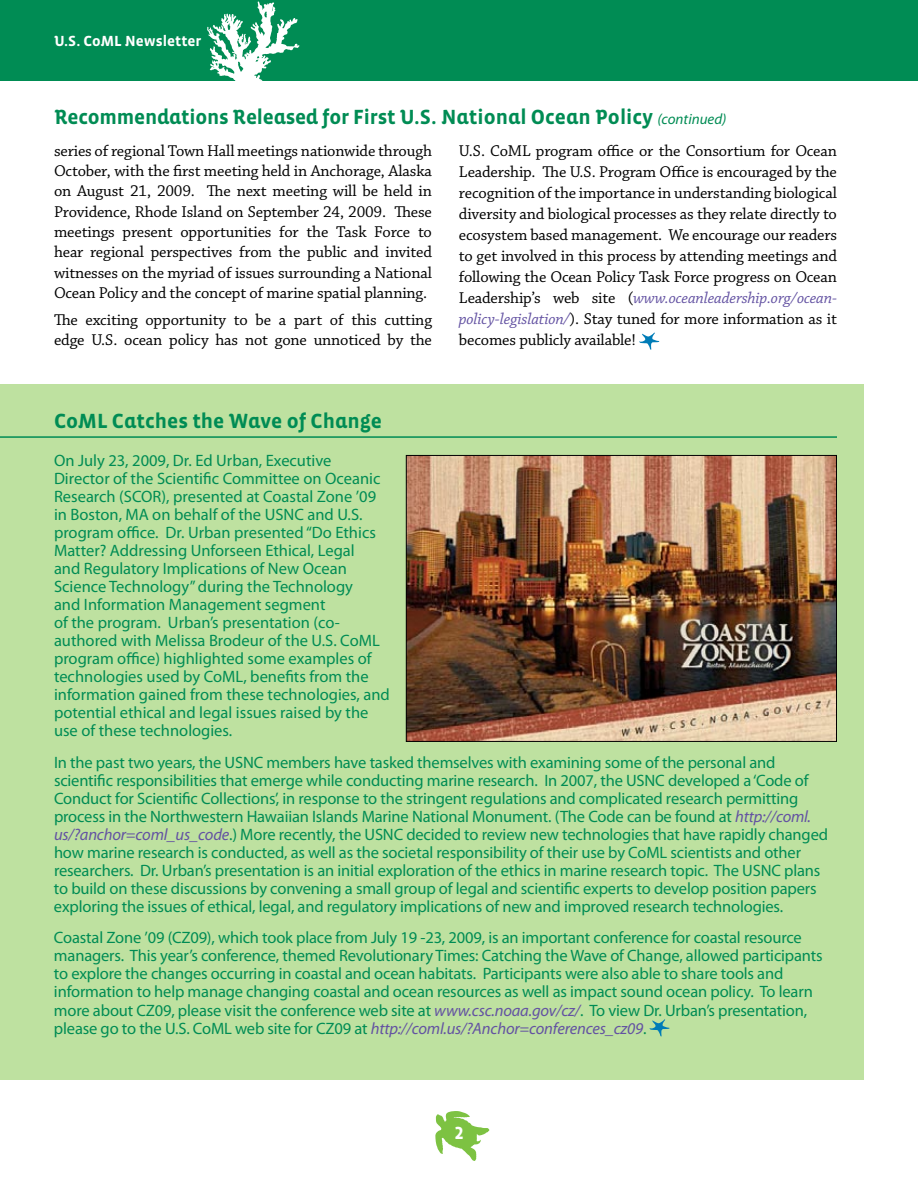
<style>
.page{position:relative;width:918px;height:1188px;background:#fff}
.page>*{position:absolute;margin:0;border:0;box-sizing:border-box;transform-origin:0 0}
.t1{font:700 21px "Vista Sans Alt";color:#008c54}
.t2{font:700 18px "Vista Sans Alt";color:#fff}
.t3{font:16.5px/18px "Myriad Pro";letter-spacing:-.01em;color:#008c54}
.t4{font:16.5px/21px "Chaparral Pro";letter-spacing:-.01em;color:#000;text-align:justify}
.t5{font:700 15px "Vista Sans Alt";color:#fff}
.s1{font-family:"Myriad Pro";font-weight:400;font-style:italic;font-size:15px}
.s2{font-style:italic;color:#6352a2}
</style>
<div class="page">
<div style="left:0;top:0;width:918px;height:81px;background:#008c54"></div>
<svg style="left:435px;top:1111px;width:55px;height:50px"></svg>
<svg style="left:207px;top:1px;width:93px;height:80px"></svg>
<svg style="left:639px;top:333px;width:20px;height:17px"></svg>
<div style="left:0;top:385px;width:864px;height:695px;background:#bee1a0"></div>
<hr style="left:0;top:436px;width:837px;height:2px;background:#008c54">
<svg style="left:649px;top:1019px;width:21px;height:18px"></svg>
<img style="left:408px;top:457px;width:427px;height:283px">
<div style="left:406px;top:455px;width:431px;height:287px;border:1px solid #000"></div>
<p class="t5" style="left:54px;top:33px;width:149px">U.S. CoML Newsletter</p>
<p class="t1" style="left:54px;top:107px;width:674px">Recommendations Released for First U.S. National Ocean Policy <span class="s1">(continued)</span></p>
<p class="t4" style="left:54px;top:141px;width:380px;line-height:20.2px">series of regional Town Hall meetings nationwide through October, with the first meeting held in Anchorage, Alaska on August 21, 2009. The next meeting will be held in Providence, Rhode Island on September 24, 2009. These meetings present opportunities for the Task Force to hear regional perspectives from the public and invited witnesses on the myriad of issues surrounding a National Ocean Policy and the concept of marine spatial planning.</p>
<p class="t4" style="left:54px;top:310px;width:380px;line-height:20.2px">The exciting opportunity to be a part of this cutting edge U.S. ocean policy has not gone unnoticed by the</p>
<p class="t4" style="left:459px;top:141px;width:380px">U.S. CoML program office or the Consortium for Ocean Leadership. The U.S. Program Office is encouraged by the recognition of the importance in understanding biological diversity and biological processes as they relate directly to ecosystem based management. We encourage our readers to get involved in this process by attending meetings and following the Ocean Policy Task Force progress on Ocean Leadership’s web site (<span class="s2">www.oceanleadership.org/ocean&shy;policy-legislation/</span>). Stay tuned for more information as it becomes publicly available!</p>
<p class="t1" style="left:54px;top:410px;width:330px">CoML Catches the Wave of Change</p>
<p class="t3" style="left:54px;top:452px;width:337px">On July 23, 2009, Dr. Ed Urban, Executive Director of the Scientific Committee on Oceanic Research (SCOR), presented at Coastal Zone ’09 in Boston, MA on behalf of the USNC and U.S. program office. Dr. Urban presented “Do Ethics Matter? Addressing Unforseen Ethical, Legal<br>and Regulatory I mplications of New Ocean Science Technology” during the Technology<br>and I nformation Management segment<br>of the program. Urban’s presentation (co&shy;authored with Melissa Brodeur of the U.S. CoML program office) highlighted some examples of technologies used by CoML, benefits from the information gained from these technologies, and potential ethical and legal issues raised by the use of these technologies.</p>
<p class="t3" style="left:54px;top:753px;width:776px">I n the past two years, the USNC members have tasked themselves with examining some of the personal and scientific responsibilities that emerge while conducting marine research. I n 2007, the USNC developed a ‘Code of Conduct for Scientific Collections’, in response to the stringent regulations and complicated research permitting process in the Northwestern Hawaiian Islands Marine National Monument. (The Code can be found at <span class="s2">http://coml. us/?anchor=coml_us_code</span>.) More recently, the US NC decided to review new technologies that have rapidly changed how marine research is conducted, as well as the societal responsibility of their use by CoML scientists and other researchers. Dr. Urban’s presentation is an initial exploration of the ethics in marine research topic. The USNC plans to build on these discussions by convening a small group of legal and scientific experts to develop position papers exploring the issues of ethical, legal, and regulatory implications of new and improved research technologies.</p>
<p class="t3" style="left:54px;top:929px;width:770px">Coastal Zone ’09 (CZ09), which took place from July 19 -23, 2009, is an important conference for coastal resource managers. This year’s conference, themed Revolutionary Times: Catching the Wave of Change, allowed participants to explore the changes occurring in coastal and ocean habitats. Participants were also able to share tools and information to help manage changing coastal and ocean resources as well as impact sound ocean policy. To learn more about CZ09, please visit the conference web site at <span class="s2">www.csc.noaa.gov/cz/</span>. To view Dr. Urban’s presentation, please go to the U.S. CoML web site for CZ09 at <span class="s2">http://coml.us/?Anchor=conferences_cz09</span>.</p>
<p class="t2" style="left:454px;top:1124px;width:10px">2</p>
</div>
